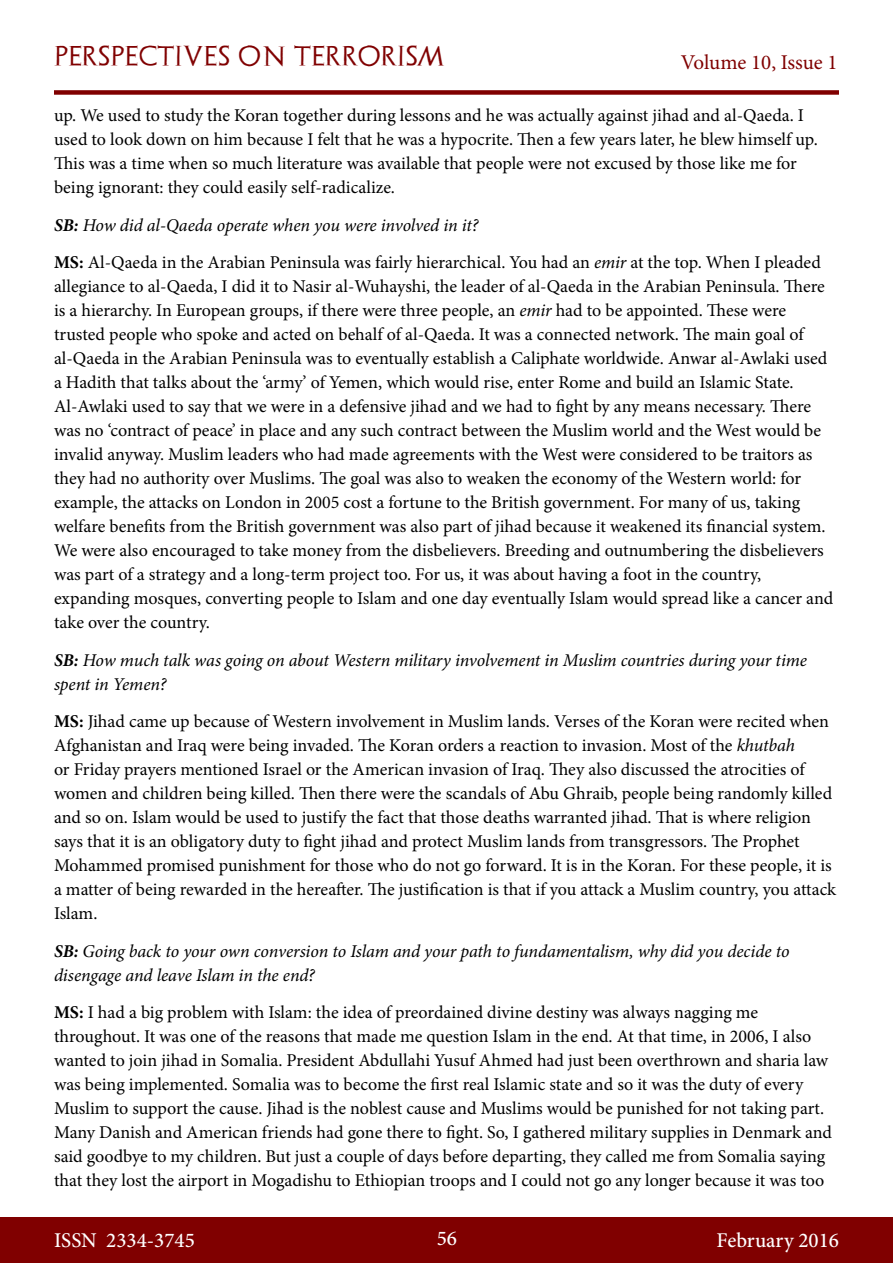
<style>
.page{position:relative;width:893px;height:1263px;background:#fff}
.page>*{position:absolute;margin:0;border:0;box-sizing:border-box;transform-origin:0 0}
.t1{font:500 21px "Minion Pro";color:#fff}
.t2{font:21px "Archeologicaps";letter-spacing:.045em;color:#800000}
.t3{font:21px "Minion Pro";letter-spacing:-.005em;color:#800000}
.t4{font:18px/24px "Minion Pro";letter-spacing:-.005em;color:#000}
.t5{font:italic 18px/24px "Minion Pro";letter-spacing:-.01em;color:#000}
.s1{font-weight:700;font-style:italic}
.s2{font-style:italic}
.s3{font-weight:700}
</style>
<div class="page">
<div style="left:0;top:1217px;width:893px;height:46px;background:#800000"></div>
<div style="left:54px;top:90px;width:785px;height:5px;background:#800000"></div>
<p class="t2" style="left:54px;top:43px;width:392px">PERSPECTIVES ON TERRORISM</p>
<p class="t3" style="left:681px;top:48px;width:158px">Volume 10, Issue 1</p>
<p class="t4" style="left:54px;top:103px;width:765px">up. We used to study the Koran together during lessons and he was actually against jihad and al-Qaeda. I used to look down on him because I felt that he was a hypocrite. Then a few years later, he blew himself up.<br>This was a time when so much literature was available that people were not excused by those like me for being ignorant: they could easily self-radicalize.</p>
<p class="t4" style="left:54px;top:206px;width:768px;line-height:37.5px"><span class="s1">SB:</span> <span class="s2">How did al-Qaeda operate when you were involved in it?<br></span><span class="s3">MS:</span> Al-Qaeda in the Arabian Peninsula was fairly hierarchical. You had an <span class="s2">emir</span> at the top. When I pleaded</p>
<p class="t4" style="left:54px;top:274px;width:781px">allegiance to al-Qaeda, I did it to Nasir al-Wuhayshi, the leader of al-Qaeda in the Arabian Peninsula. There is a hierarchy. In European groups, if there were three people, an <span class="s2">emir</span> had to be appointed. These were trusted people who spoke and acted on behalf of al-Qaeda. It was a connected network. The main goal of al-Qaeda in the Arabian Peninsula was to eventually establish a Caliphate worldwide. Anwar al-Awlaki used a Hadith that talks about the ‘army’ of Yemen, which would rise, enter Rome and build an Islamic State.<br>Al-Awlaki used to say that we were in a defensive jihad and we had to fight by any means necessary. There was no ‘contract of peace’ in place and any such contract between the Muslim world and the West would be invalid anyway. Muslim leaders who had made agreements with the West were considered to be traitors as they had no authority over Muslims. The goal was also to weaken the economy of the Western world: for example, the attacks on London in 2005 cost a fortune to the British government. For many of us, taking welfare benefits from the British government was also part of jihad because it weakened its financial system.<br>We were also encouraged to take money from the disbelievers. Breeding and outnumbering the disbelievers was part of a strategy and a long-term project too. For us, it was about having a foot in the country, expanding mosques, converting people to Islam and one day eventually Islam would spread like a cancer and take over the country.</p>
<p class="t5" style="left:54px;top:648px;width:754px"><span class="s3">SB:</span> How much talk was going on about Western military involvement in Muslim countries during your time spent in Yemen?</p>
<p class="t4" style="left:54px;top:709px;width:784px"><span class="s3">MS:</span> Jihad came up because of Western involvement in Muslim lands. Verses of the Koran were recited when Afghanistan and Iraq were being invaded. The Koran orders a reaction to invasion. Most of the <span class="s2">khutbah<br></span>or Friday prayers mentioned Israel or the American invasion of Iraq. They also discussed the atrocities of women and children being killed. Then there were the scandals of Abu Ghraib, people being randomly killed and so on. Islam would be used to justify the fact that those deaths warranted jihad. That is where religion says that it is an obligatory duty to fight jihad and protect Muslim lands from transgressors. The Prophet Mohammed promised punishment for those who do not go forward. It is in the Koran. For these people, it is a matter of being rewarded in the hereafter. The justification is that if you attack a Muslim country, you attack Islam.</p>
<p class="t5" style="left:54px;top:939px;width:737px"><span class="s3">SB:</span> Going back to your own conversion to Islam and your path to fundamentalism, why did you decide to disengage and leave Islam in the end?</p>
<p class="t4" style="left:54px;top:1000px;width:780px"><span class="s3">MS:</span> I had a big problem with Islam: the idea of preordained divine destiny was always nagging me throughout. It was one of the reasons that made me question Islam in the end. At that time, in 2006, I also wanted to join jihad in Somalia. President Abdullahi Yusuf Ahmed had just been overthrown and sharia law was being implemented. Somalia was to become the first real Islamic state and so it was the duty of every Muslim to support the cause. Jihad is the noblest cause and Muslims would be punished for not taking part.<br>Many Danish and American friends had gone there to fight. So, I gathered military supplies in Denmark and said goodbye to my children. But just a couple of days before departing, they called me from Somalia saying that they lost the airport in Mogadishu to Ethiopian troops and I could not go any longer because it was too</p>
<p class="t1" style="left:54px;top:1226px;width:142px">ISSN 2334-3745</p>
<p class="t1" style="left:437px;top:1224px;width:22px">56</p>
<p class="t1" style="left:717px;top:1226px;width:124px">February 2016</p>
</div>
